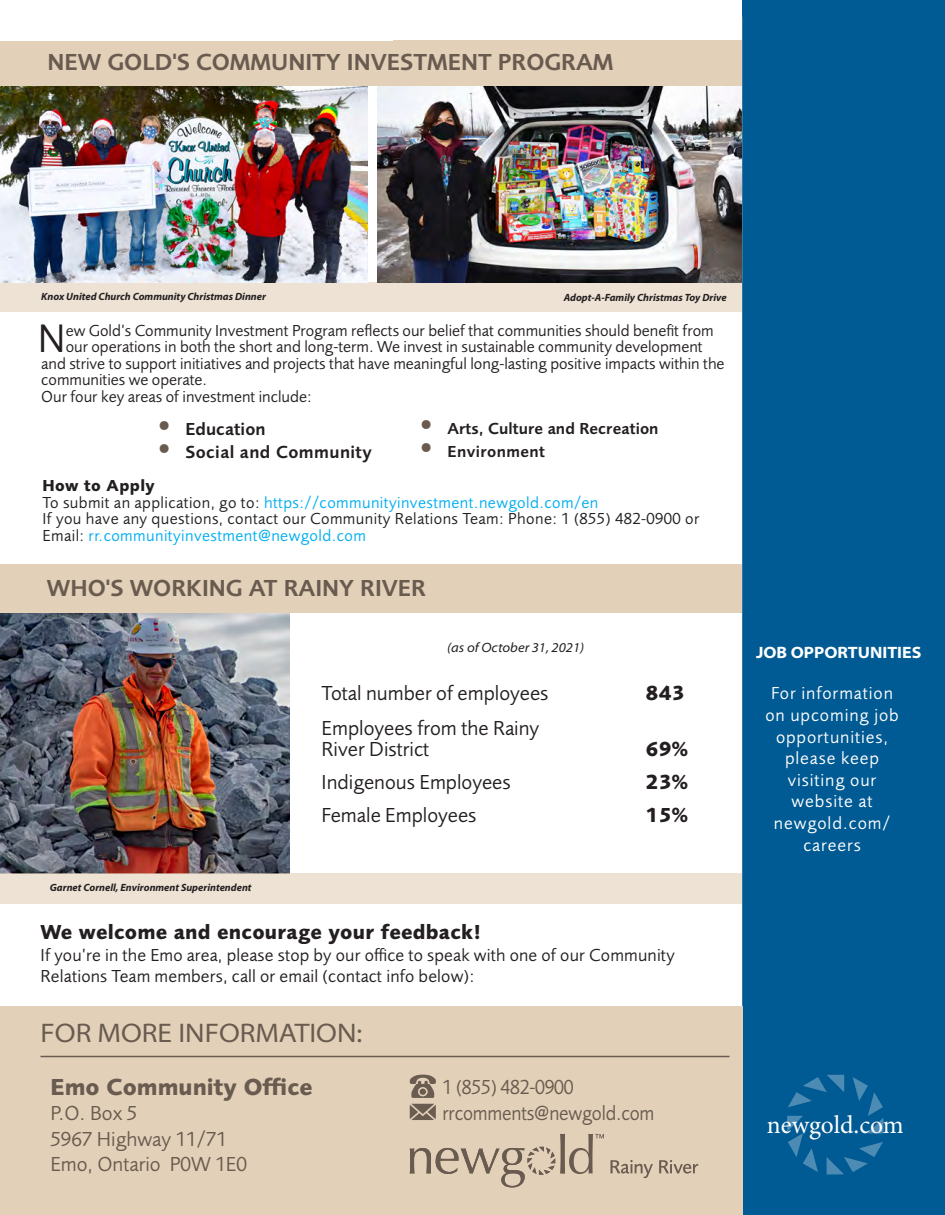
<style>
.page{position:relative;width:945px;height:1215px;background:#fff}
.page>*{position:absolute;margin:0;border:0;box-sizing:border-box;transform-origin:0 0}
.t1{font:41.25px "Foundry Sans";color:#231f20}
.t2{font:semi-expanded 27px "Myriad Pro";color:#695b4f}
.t3{font:25.5px "Minion Pro";color:#fff}
.t4{font:600 24px "Foundry Sans";color:#695b4f}
.t5{font:700 24px "Foundry Sans";color:#695b4f}
.Jakub_Paragraph-Drop{font:21px/21px "Foundry Sans";color:#231f20}
.Jakub_Paragraph-Drop-2{font:700 21px "Foundry Sans";letter-spacing:.01em;color:#231f20}
.t6{font:21px "Foundry Sans";color:#695b4f}
.t7{font:21px "Foundry Sans";color:#695b4f;scale:.93 1}
.t8{font:18px/21px "Foundry Sans";letter-spacing:.01em;color:#231f20}
.t9{font:18px/21.6px "Foundry Sans";letter-spacing:.05em;color:#fff;text-align:center}
.t10{font:600 18px "Foundry Sans";letter-spacing:.025em;color:#231f20}
.t11{font:600 18px "Foundry Sans";letter-spacing:.005em;color:#231f20}
.t12{font:16.5px "Foundry Sans";color:#231f20}
.t13{font:16.5px/16.5px "Foundry Sans";letter-spacing:.025em;color:#231f20}
.t14{font:600 16.5px "Foundry Sans";letter-spacing:.005em;color:#231f20}
.Jakub_Paragraph-Drop-3{font:700 semi-expanded 16.5px "Myriad Pro";color:#fff}
.t15{font:600 16.5px "Foundry Sans";letter-spacing:.025em;color:#231f20}
.t16{font:700 16.5px "Foundry Sans";letter-spacing:.025em;color:#231f20}
.Jakub_Paragraph-Drop-4{font:italic semi-expanded 13.5px "Myriad Pro";color:#231f20}
.t17{font:italic 700 10.5px "Myriad Pro";color:#231f20}
.s1{font-family:"Myriad Pro";font-weight:700;font-stretch:semi-condensed;font-size:36px;color:#695b4f}
.s2{color:#00aeef}
</style>
<div class="page">
<div style="left:0;top:282px;width:743px;height:30px;background:#eee2d5"></div>
<img style="left:331px;top:282px;width:411px;height:1px">
<img style="left:377px;top:85px;width:365px;height:197px">
<img style="left:0;top:85px;width:368px;height:197px">
<img style="left:0;top:613px;width:289px;height:260px">
<div style="left:0;top:873px;width:742px;height:31px;background:#eee2d5"></div>
<div style="left:0;top:565px;width:754px;height:48px;background:#e2d0b8"></div>
<div style="left:0;top:41px;width:747px;height:44px;background:#e2d0b8"></div>
<div style="left:742px;top:0;width:203px;height:1215px;background:#005a93"></div>
<svg style="left:787px;top:1075px;width:96px;height:99px;background:#0e6398"></svg>
<div style="left:0;top:1006px;width:742px;height:209px;background:#e2d0b8"></div>
<svg style="left:410px;top:1134px;width:194px;height:53px"></svg>
<svg style="left:611px;top:1160px;width:42px;height:18px"></svg>
<svg style="left:659px;top:1160px;width:39px;height:14px"></svg>
<svg style="left:410px;top:1104px;width:26px;height:16px"></svg>
<svg style="left:410px;top:1075px;width:26px;height:23px"></svg>
<hr style="left:40px;top:1056px;width:690px;height:1px;background:#695b4f">
<p class="t4" style="left:47px;top:49px;width:568px">NEW GOLD'S COMMUNITY INVESTMENT PROGRAM</p>
<p class="t17" style="left:41px;top:290px;width:226px">Knox United Church Community Christmas Dinner</p>
<p class="t17" style="left:564px;top:291px;width:164px">Adopt-A-Family Christmas Toy Drive</p>
<p class="t1" style="left:38px;top:316px;width:29px">N</p>
<p class="t12" style="left:66px;top:321px;width:649px">ew Gold’s Community Investment Program reflects our belief that communities should benefit from</p>
<p class="t12" style="left:66px;top:338px;width:638px">our operations in both the short and long-term. We invest in sustainable community development</p>
<p class="t12" style="left:41px;top:354px;width:685px">and strive to support initiatives and projects that have meaningful long-lasting positive impacts within the</p>
<p class="t12" style="left:41px;top:371px;width:168px">communities we operate.</p>
<p class="t12" style="left:41px;top:387px;width:272px">Our four key areas of investment include:</p>
<p class="t11" style="left:158px;top:418px;width:109px"><span class="s1">•</span> Education</p>
<p class="t10" style="left:158px;top:442px;width:215px"><span class="s1">•</span> Social and Community</p>
<p class="t14" style="left:420px;top:419px;width:240px"><span class="s1">•</span> Arts, Culture and Recreation</p>
<p class="t15" style="left:420px;top:442px;width:126px"><span class="s1">•</span> Environment</p>
<p class="t16" style="left:42px;top:476px;width:114px">How to Apply</p>
<p class="t13" style="left:42px;top:494px;width:658px">To submit an application, go to: <span class="s2">https://communityinvestment.newgold.com/en<br></span>If you have any questions, contact our Community Relations Team: Phone: 1 (855) 482-0900 or<br>Email: <span class="s2">rr.communityinvestment@newgold.com</span></p>
<p class="t4" style="left:47px;top:575px;width:381px">WHO'S WORKING AT RAINY RIVER</p>
<p class="Jakub_Paragraph-Drop-4" style="left:447px;top:640px;width:138px">(as of October 31, 2021)</p>
<p class="Jakub_Paragraph-Drop" style="left:322px;top:683px;width:228px">Total number of employees</p>
<p class="Jakub_Paragraph-Drop-2" style="left:646px;top:681px;width:41px">843</p>
<p class="Jakub_Paragraph-Drop" style="left:322px;top:718px;width:219px">Employees from the Rainy<br>River District</p>
<p class="Jakub_Paragraph-Drop-2" style="left:646px;top:736px;width:44px">69%</p>
<p class="t17" style="left:50px;top:880px;width:203px">Garnet Cornell, Environment Superintendent</p>
<p class="Jakub_Paragraph-Drop" style="left:322px;top:772px;width:191px">Indigenous Employees</p>
<p class="Jakub_Paragraph-Drop-2" style="left:646px;top:769px;width:44px">23%</p>
<p class="Jakub_Paragraph-Drop" style="left:322px;top:805px;width:156px">Female Employees</p>
<p class="Jakub_Paragraph-Drop-2" style="left:646px;top:802px;width:44px">15%</p>
<p class="Jakub_Paragraph-Drop-2" style="left:40px;top:920px;width:442px">We welcome and encourage your feedback!</p>
<p class="t8" style="left:41px;top:944px;width:636px">If you’re in the Emo area, please stop by our office to speak with one of our Community<br>Relations Team members, call or email (contact info below):</p>
<p class="t2" style="left:40px;top:1018px;width:323px">FOR MORE INFORMATION:</p>
<p class="t5" style="left:50px;top:1073px;width:264px">Emo Community Office</p>
<p class="t6" style="left:50px;top:1102px;width:89px">P.O. Box 5</p>
<p class="t6" style="left:50px;top:1127px;width:178px">5967 Highway 11/71</p>
<p class="t6" style="left:50px;top:1153px;width:198px">Emo, Ontario P0W 1E0</p>
<p class="t7" style="left:443px;top:1076px;width:142px">1 (855) 482-0900</p>
<p class="t7" style="left:443px;top:1102px;width:229px">rrcomments@newgold.com</p>
<p class="Jakub_Paragraph-Drop-3" style="left:756px;top:643px;width:167px">JOB OPPORTUNITIES</p>
<p class="t9" style="left:765px;top:683px;width:135px">For information on upcoming job opportunities, please keep visiting our website at newgold.com/ careers</p>
<p class="t3" style="left:767px;top:1108px;width:138px">newgold.com</p>
</div>
